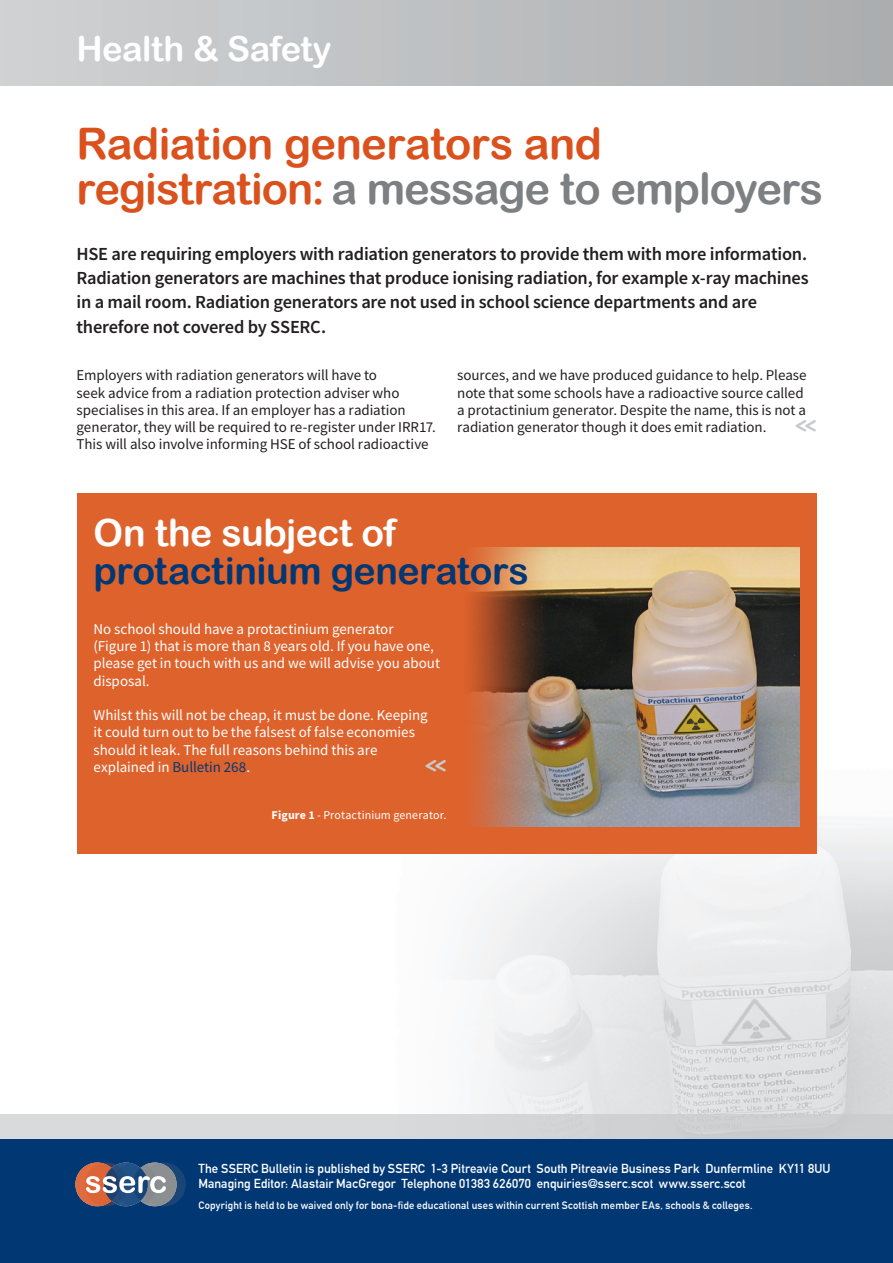
<style>
.page{position:relative;width:893px;height:1263px;background:#fff}
.page>*{position:absolute;margin:0;border:0;box-sizing:border-box;transform-origin:0 0}
.t1{font:43.5px/45px "Arial Rounded MT Bold";letter-spacing:-.02em;color:#da511d}
.t2{font:37.5px "Arial Rounded MT Bold";letter-spacing:-.015em;color:#013874}
.t3{font:37.5px "Arial Rounded MT Bold";letter-spacing:-.015em;color:#fff}
.t4{font:34.5px "Arial Rounded MT Bold";letter-spacing:-.015em;color:#fff}
.t5{font:700 24.15px "Monoglyceride";color:#c8cacc;scale:.87 1}
.t6{font:600 18.45px/24px "Source Sans Pro";letter-spacing:-.015em;color:#231f20}
.t7{font:15px/17.2px "Source Sans Pro";letter-spacing:-.005em;color:#231f20}
.t8{font:15px/17.2px "Source Sans Pro";letter-spacing:-.005em;color:#fff}
.t9{font:700 12.75px/15px "DIN Alternate";letter-spacing:.005em;color:#fff}
.t10{font:12px "Source Sans Pro";letter-spacing:.01em;color:#fff}
.t11{font:700 10.5px "DIN Alternate";letter-spacing:.02em;color:#fff}
.s1{color:#7d8082}
.s2{color:#013874}
.s3{font-weight:700}
</style>
<div class="page">
<img style="left:463px;top:762px;width:430px;height:352px">
<div style="left:77px;top:493px;width:739px;height:361px;background:#de622c"></div>
<div style="left:0;top:0;width:893px;height:85px;background:linear-gradient(to right,#d0d2d4,#abadaf)"></div>
<div style="left:0;top:1114px;width:893px;height:26px;background:linear-gradient(to right,#dcdede,#cbcdcf)"></div>
<div style="left:0;top:1140px;width:893px;height:123px;background:#013874"></div>
<svg style="left:113px;top:1162px;width:44px;height:44px"></svg>
<div style="left:142px;top:1162px;width:44px;height:44px;background:#194676;border-radius:50%"></div>
<svg style="left:75px;top:1162px;width:44px;height:44px"></svg>
<svg style="left:85px;top:1162px;width:43px;height:44px"></svg>
<div style="left:133px;top:1162px;width:44px;height:44px;background:#8c8f91;border-radius:50%"></div>
<svg style="left:104px;top:1162px;width:44px;height:44px"></svg>
<svg style="left:86px;top:1176px;width:80px;height:17px"></svg>
<img style="left:469px;top:547px;width:330px;height:279px">
<h3 class="t4" style="left:77px;top:29px;width:257px">Health &amp; Safety</h3>
<h1 class="t1" style="left:77px;top:121px;width:748px">Radiation generators and registration: <span class="s1">a message to employers</span></h1>
<p class="t6" style="left:77px;top:242px;width:734px">HSE are requiring employers with radiation generators to provide them with more information.<br>Radiation generators are machines that produce ionising radiation, for example x-ray machines in a mail room. Radiation generators are not used in school science departments and are therefore not covered by SSERC.</p>
<p class="t7" style="left:77px;top:367px;width:361px">Employers with radiation generators will have to<br>seek advice from a radiation protection adviser who specialises in this area. If an employer has a radiation generator, they will be required to re-register under IRR17.<br>This will also involve informing HSE of school radioactive</p>
<p class="t7" style="left:457px;top:367px;width:351px">sources, and we have produced guidance to help. Please note that some schools have a radioactive source called a protactinium generator. Despite the name, this is not a radiation generator though it does emit radiation.</p>
<h3 class="t5" style="left:795px;top:409px;width:26px">&lt;&lt;</h3>
<h2 class="t3" style="left:94px;top:511px;width:304px">On the subject of</h2>
<h2 class="t2" style="left:94px;top:548px;width:437px">protactinium generators</h2>
<p class="t8" style="left:94px;top:620px;width:348px">No school should have a protactinium generator (Figure 1) that is more than 8 years old. If you have one, please get in touch with us and we will advise you about disposal.</p>
<p class="t8" style="left:94px;top:706px;width:336px">Whilst this will not be cheap, it must be done. Keeping it could turn out to be the falsest of false economies should it leak. The full reasons behind this are explained in <span class="s2">Bulletin 268</span>.</p>
<h3 class="t5" style="left:425px;top:749px;width:26px">&lt;&lt;</h3>
<p class="t10" style="left:272px;top:807px;width:176px"><span class="s3">Figure 1</span> - Protactinium generator.</p>
<p class="t9" style="left:198px;top:1160px;width:634px">The SSERC Bulletin is published by SSERC 1-3 Pitreavie Court South Pitreavie Business Park Dunfermline KY11 8UU<br>Managing Editor: Alastair MacGregor Telephone 01383 626070 enquiries@sserc.scot www.sserc.scot</p>
<p class="t11" style="left:198px;top:1197px;width:556px">Copyright is held to be waived only for bona-fide educational uses within current Scottish member EAs, schools &amp; colleges.</p>
</div>
